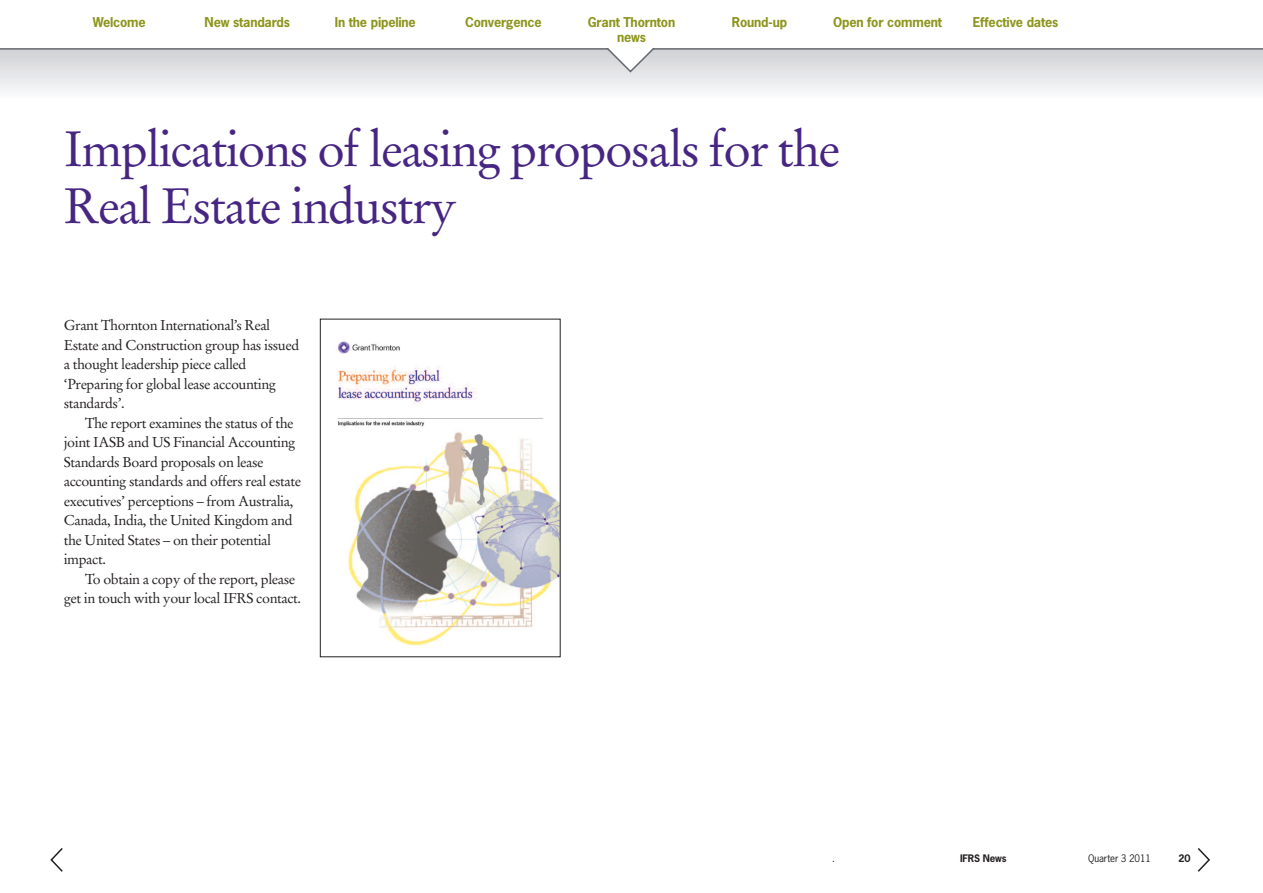
<style>
.page{position:relative;width:1263px;height:893px;background:#fff}
.page>*{position:absolute;margin:0;border:0;box-sizing:border-box;transform-origin:0 0}
.t1{font:49.5px/57px "Stempel Garamond";letter-spacing:-.035em;color:#472683}
.t2{font:14.25px/19.5px "Stempel Garamond";letter-spacing:-.03em;color:#231f20}
.t3{font:700 12.75px/15px "News Gothic";letter-spacing:-.015em;color:#8d951d;text-align:center}
.t4{font:9.75px "News Gothic";letter-spacing:-.015em;color:#231f20}
.t5{font:700 9.75px "News Gothic";letter-spacing:-.015em;color:#231f20}
</style>
<div class="page">
<svg style="left:1197px;top:848px;width:13px;height:24px"></svg>
<svg style="left:50px;top:848px;width:13px;height:24px"></svg>
<div style="left:0;top:49px;width:1263px;height:49px;background:linear-gradient(to bottom,#d0d0d4,#fbfbfc)"></div>
<hr style="left:0;top:48px;width:1263px;height:2px;background:#696b73">
<svg style="left:604px;top:48px;width:53px;height:25px"></svg>
<img style="left:337px;top:340px;width:221px;height:306px">
<p class="t3" style="left:93px;top:15px;width:54px">Welcome</p>
<p class="t3" style="left:205px;top:15px;width:87px">New standards</p>
<p class="t3" style="left:335px;top:15px;width:82px">In the pipeline</p>
<p class="t3" style="left:465px;top:15px;width:78px">Convergence</p>
<p class="t3" style="left:588px;top:15px;width:89px">Grant Thornton news</p>
<p class="t3" style="left:732px;top:15px;width:57px">Round-up</p>
<p class="t3" style="left:833px;top:15px;width:110px">Open for comment</p>
<p class="t3" style="left:973px;top:15px;width:87px">Effective dates</p>
<h1 class="t1" style="left:64px;top:125px;width:778px">Implications of leasing proposals for the<br>Real Estate industry</h1>
<p class="t2" style="left:64px;top:317px;width:237px">Grant Thornton International’s Real Estate and Construction group has issued a thought leadership piece called ‘Preparing for global lease accounting standards’.</p>
<p class="t2" style="left:64px;top:414px;width:239px;text-indent:21px">The report examines the status of the joint IASB and US Financial Accounting Standards Board proposals on lease accounting standards and offers real estate executives’ perceptions – from Australia, Canada, India, the United Kingdom and the United States – on their potential impact.</p>
<p class="t2" style="left:64px;top:570px;width:239px;text-indent:21px">To obtain a copy of the report, please get in touch with your local IFRS contact.</p>
<p class="t4" style="left:832px;top:853px;width:4px">.</p>
<p class="t5" style="left:960px;top:853px;width:48px">IFRS News</p>
<p class="t4" style="left:1088px;top:853px;width:64px">Quarter 3 2011</p>
<p class="t5" style="left:1179px;top:853px;width:13px">20</p>
</div>
